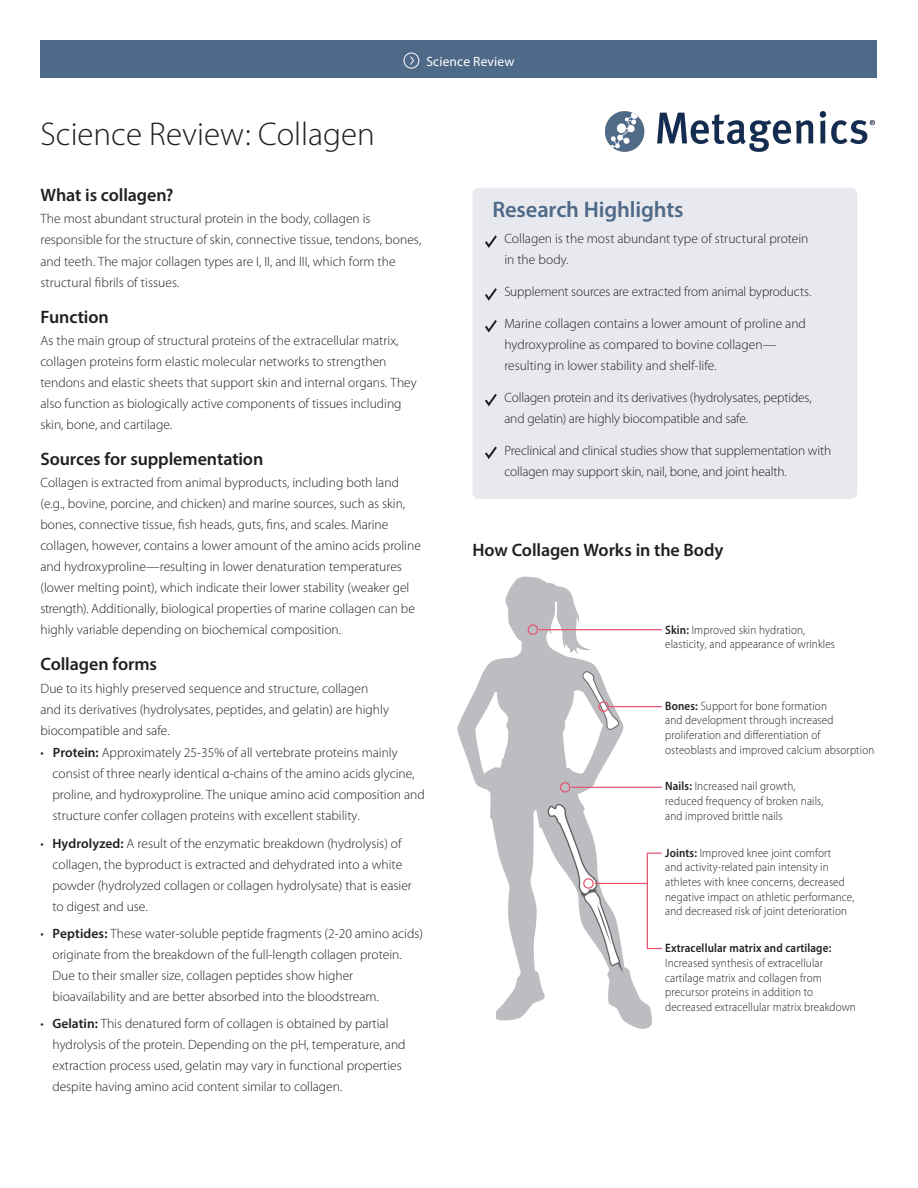
<style>
.page{position:relative;width:918px;height:1188px;background:#fff}
.page>*{position:absolute;margin:0;border:0;box-sizing:border-box;transform-origin:0 0}
.t1{font:300 33px "Myriad Pro";color:#231f20}
.t2{font:600 22.5px "Myriad Pro";letter-spacing:-.005em;color:#4f6a88}
.t3{font:600 18px "Myriad Pro";letter-spacing:-.005em;color:#231f20}
.t4{font:300 13.5px/21px "Myriad Pro";color:#231f20}
.t5{font:13.5px "Myriad Pro";letter-spacing:.01em;color:#fff}
.t6{font:300 12.15px/14.5px "Myriad Pro";letter-spacing:.015em;color:#231f20;scale:.91 1}
.t7{font:600 12.15px "Myriad Pro";letter-spacing:.015em;color:#231f20;scale:.91 1}
.s1{font-weight:600}
</style>
<div class="page">
<svg style="left:457px;top:576px;width:195px;height:453px"></svg>
<svg style="left:546px;top:950px;width:76px;height:49px"></svg>
<svg style="left:527px;top:624px;width:135px;height:326px"></svg>
<div style="left:473px;top:188px;width:384px;height:311px;background:#e8e9ee;border-radius:6px"></div>
<svg style="left:485px;top:235px;width:12px;height:13px"></svg>
<svg style="left:485px;top:288px;width:12px;height:13px"></svg>
<svg style="left:485px;top:320px;width:12px;height:13px"></svg>
<svg style="left:485px;top:394px;width:12px;height:13px"></svg>
<svg style="left:485px;top:446px;width:12px;height:13px"></svg>
<div style="left:40px;top:40px;width:838px;height:38px;background:#4f6a88"></div>
<svg style="left:410px;top:56px;width:4px;height:9px"></svg>
<div style="left:404px;top:53px;width:15px;height:16px;border:1px solid #fff;border-radius:50%"></div>
<img style="left:606px;top:112px;width:268px;height:39px">
<p class="t5" style="left:426px;top:53px;width:89px">Science Review</p>
<h1 class="t1" style="left:40px;top:116px;width:336px">Science Review: Collagen</h1>
<h3 class="t3" style="left:40px;top:184px;width:135px">What is collagen?</h3>
<p class="t4" style="left:40px;top:209px;width:382px">The most abundant structural protein in the body, collagen is responsible for the structure of skin, connective tissue, tendons, bones, and teeth. The major collagen types are I, II, and III, which form the structural fibrils of tissues.</p>
<h3 class="t3" style="left:40px;top:305px;width:70px">Function</h3>
<p class="t4" style="left:40px;top:330px;width:378px">As the main group of structural proteins of the extracellular matrix, collagen proteins form elastic molecular networks to strengthen tendons and elastic sheets that support skin and internal organs. They also function as biologically active components of tissues including skin, bone, and cartilage.</p>
<h3 class="t3" style="left:40px;top:448px;width:224px">Sources for supplementation</h3>
<p class="t4" style="left:40px;top:472px;width:382px">Collagen is extracted from animal byproducts, including both land (e.g., bovine, porcine, and chicken) and marine sources, such as skin, bones, connective tissue, fish heads, guts, fins, and scales. Marine collagen, however, contains a lower amount of the amino acids proline and hydroxyproline—resulting in lower denaturation temperatures (lower melting point), which indicate their lower stability (weaker gel strength). Additionally, biological properties of marine collagen can be highly variable depending on biochemical composition.</p>
<h3 class="t3" style="left:40px;top:653px;width:118px">Collagen forms</h3>
<p class="t4" style="left:40px;top:678px;width:350px">Due to its highly preserved sequence and structure, collagen and its derivatives (hydrolysates, peptides, and gelatin) are highly biocompatible and safe.</p>
<p class="t4" style="left:52px;top:743px;width:374px;text-indent:-12px">• <span class="s1">Protein:</span> Approximately 25-35% of all vertebrate proteins mainly consist of three nearly identical α-chains of the amino acids glycine, proline, and hydroxyproline. The unique amino acid composition and structure confer collagen proteins with excellent stability.</p>
<p class="t4" style="left:52px;top:833px;width:361px;text-indent:-12px">• <span class="s1">Hydrolyzed:</span> A result of the enzymatic breakdown (hydrolysis) of collagen, the byproduct is extracted and dehydrated into a white powder (hydrolyzed collagen or collagen hydrolysate) that is easier to digest and use.</p>
<p class="t4" style="left:52px;top:923px;width:372px;text-indent:-12px">• <span class="s1">Peptides:</span> These water-soluble peptide fragments (2-20 amino acids) originate from the breakdown of the full-length collagen protein.<br>Due to their smaller size, collagen peptides show higher bioavailability and are better absorbed into the bloodstream.</p>
<p class="t4" style="left:52px;top:1013px;width:355px;text-indent:-12px">• <span class="s1">Gelatin:</span> This denatured form of collagen is obtained by partial hydrolysis of the protein. Depending on the pH, temperature, and extraction process used, gelatin may vary in functional properties despite having amino acid content similar to collagen.</p>
<h2 class="t2" style="left:492px;top:195px;width:193px">Research Highlights</h2>
<p class="t4" style="left:504px;top:229px;width:305px">Collagen is the most abundant type of structural protein in the body.</p>
<p class="t4" style="left:504px;top:282px;width:309px">Supplement sources are extracted from animal byproducts.</p>
<p class="t4" style="left:504px;top:313px;width:303px">Marine collagen contains a lower amount of proline and hydroxyproline as compared to bovine collagen— resulting in lower stability and shelf-life.</p>
<p class="t4" style="left:504px;top:387px;width:309px">Collagen protein and its derivatives (hydrolysates, peptides, and gelatin) are highly biocompatible and safe.</p>
<p class="t4" style="left:504px;top:440px;width:328px">Preclinical and clinical studies show that supplementation with collagen may support skin, nail, bone, and joint health.</p>
<h3 class="t3" style="left:472px;top:539px;width:253px">How Collagen Works in the Body</h3>
<p class="t6" style="left:665px;top:623px;width:188px"><span class="s1">Skin:</span> Improved skin hydration, elasticity, and appearance of wrinkles</p>
<p class="t6" style="left:665px;top:699px;width:231px"><span class="s1">Bones:</span> Support for bone formation<br>and development through increased proliferation and differentiation of osteoblasts and improved calcium absorption</p>
<p class="t6" style="left:665px;top:779px;width:175px"><span class="s1">Nails:</span> Increased nail growth, reduced frequency of broken nails, and improved brittle nails</p>
<p class="t6" style="left:665px;top:846px;width:209px"><span class="s1">Joints:</span> Improved knee joint comfort<br>and activity-related pain intensity in athletes with knee concerns, decreased negative impact on athletic performance, and decreased risk of joint deterioration</p>
<p class="t7" style="left:665px;top:941px;width:184px">Extracellular matrix and cartilage:</p>
<p class="t6" style="left:665px;top:956px;width:211px">Increased synthesis of extracellular cartilage matrix and collagen from precursor proteins in addition to decreased extracellular matrix breakdown</p>
</div>
